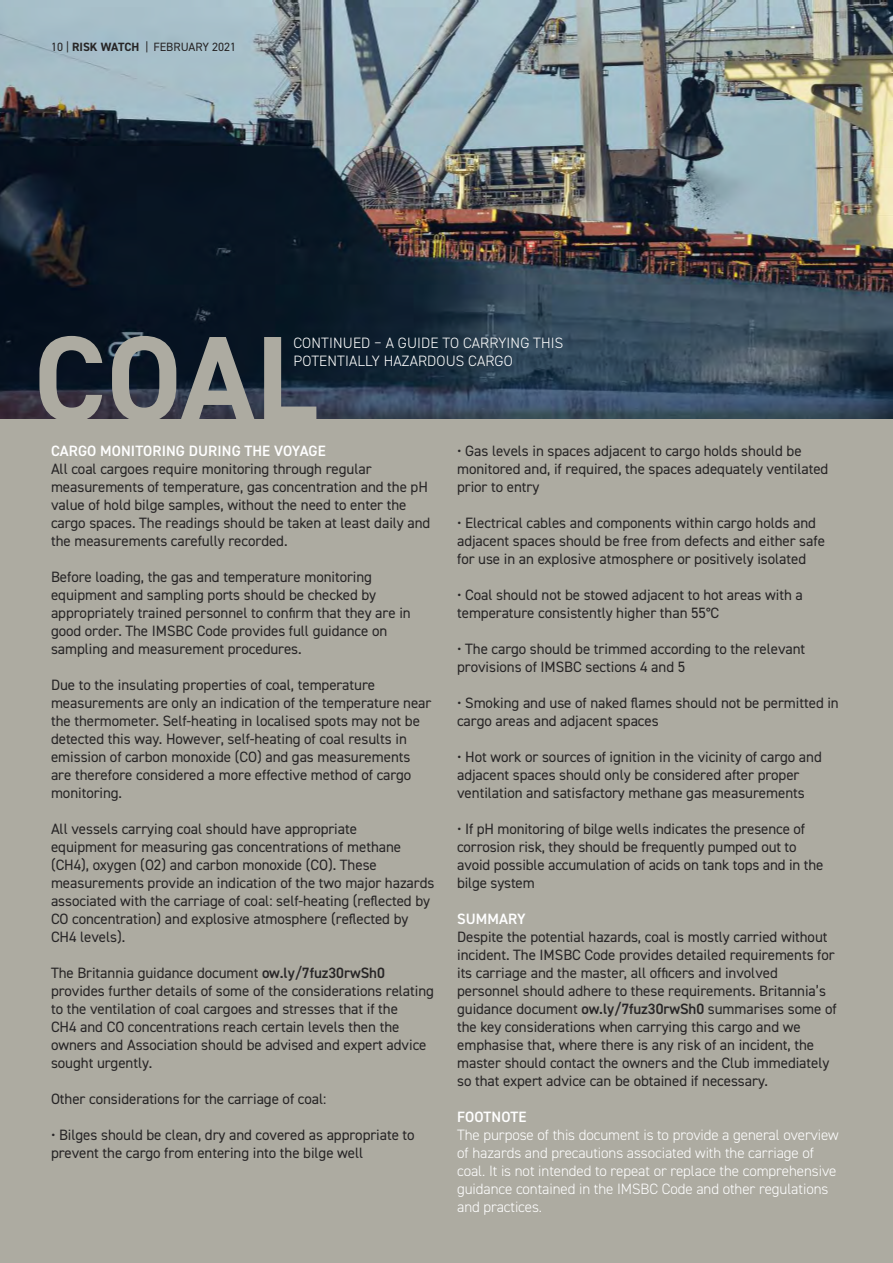
<style>
.page{position:relative;width:893px;height:1263px;background:#adaba1}
.page>*{position:absolute;margin:0;border:0;box-sizing:border-box;transform-origin:0 0}
.t1{font:700 121.5px "DIN2014";color:#adaba1}
.t2{font:15px/18px "DIN2014";letter-spacing:-.005em;color:#272526}
.t3{font:300 15px/18px "DIN2014";letter-spacing:-.005em;color:#fff}
.t4{font:600 15px "DIN2014";letter-spacing:.005em;color:#fff}
.t5{font:12px "DIN2014";color:#272526}
.s1{font-weight:700}
.s2{font-weight:600}
</style>
<div class="page">
<img style="left:0;top:0;width:893px;height:419px">
<p class="t5" style="left:51px;top:43px;width:187px">10 | <span class="s1">RISK WATCH</span> | feBruarY 2021</p>
<h1 class="t1" style="left:34px;top:337px;width:285px">CoAl</h1>
<p class="t4" style="left:51px;top:445px;width:276px">CARGO MONITORING DURING THE VOYAGE</p>
<p class="t2" style="left:51px;top:461px;width:381px">all coal cargoes require monitoring through regular measurements of temperature, gas concentration and the ph value of hold bilge samples, without the need to enter the cargo spaces. the readings should be taken at least daily and the measurements carefully recorded.</p>
<p class="t2" style="left:51px;top:569px;width:361px">Before loading, the gas and temperature monitoring equipment and sampling ports should be checked by appropriately trained personnel to confirm that they are in good order. the imSBc code provides full guidance on sampling and measurement procedures.</p>
<p class="t2" style="left:51px;top:677px;width:382px">due to the insulating properties of coal, temperature measurements are only an indication of the temperature near the thermometer. Self-heating in localised spots may not be detected this way. however, self-heating of coal results in emission of carbon monoxide (co) and gas measurements are therefore considered a more effective method of cargo monitoring.</p>
<p class="t2" style="left:51px;top:821px;width:385px">all vessels carrying coal should have appropriate<br>equipment for measuring gas concentrations of methane (ch4), oxygen (o2) and carbon monoxide (co). these measurements provide an indication of the two major hazards associated with the carriage of coal: self-heating (reflected by co concentration) and explosive atmosphere (reflected by ch4 levels).</p>
<p class="t2" style="left:51px;top:965px;width:385px">the Britannia guidance document <span class="s2">OW.LY/7FUZ30RWSH0 </span>provides further details of some of the considerations relating to the ventilation of coal cargoes and stresses that if the<br>ch4 and co concentrations reach certain levels then the owners and association should be advised and expert advice sought urgently.</p>
<p class="t2" style="left:51px;top:1091px;width:277px">other considerations for the carriage of coal:</p>
<p class="t2" style="left:51px;top:1127px;width:365px">• Bilges should be clean, dry and covered as appropriate to prevent the cargo from entering into the bilge well</p>
<p class="t3" style="left:293px;top:335px;width:271px">CONTINUED – A GUIDE TO CARRYING THIS<br>POTENTIALLY HAZARDOUS CARGO</p>
<p class="t2" style="left:457px;top:443px;width:373px">• gas levels in spaces adjacent to cargo holds should be monitored and, if required, the spaces adequately ventilated prior to entry</p>
<p class="t2" style="left:457px;top:515px;width:369px">• electrical cables and components within cargo holds and adjacent spaces should be free from defects and either safe for use in an explosive atmosphere or positively isolated</p>
<p class="t2" style="left:457px;top:587px;width:347px">• coal should not be stowed adjacent to hot areas with a temperature consistently higher than 55°c</p>
<p class="t2" style="left:457px;top:641px;width:350px">• the cargo should be trimmed according to the relevant provisions of imSBc sections 4 and 5</p>
<p class="t2" style="left:457px;top:695px;width:383px">• Smoking and use of naked flames should not be permitted in cargo areas and adjacent spaces</p>
<p class="t2" style="left:457px;top:749px;width:366px">• hot work or sources of ignition in the vicinity of cargo and adjacent spaces should only be considered after proper ventilation and satisfactory methane gas measurements</p>
<p class="t2" style="left:457px;top:821px;width:368px">• if ph monitoring of bilge wells indicates the presence of corrosion risk, they should be frequently pumped out to avoid possible accumulation of acids on tank tops and in the bilge system</p>
<p class="t4" style="left:457px;top:913px;width:70px">SUMMARY</p>
<p class="t2" style="left:457px;top:929px;width:381px">despite the potential hazards, coal is mostly carried without incident. the imSBc code provides detailed requirements for its carriage and the master, all officers and involved personnel should adhere to these requirements. Britannia’s guidance document <span class="s2">OW.LY/7FUZ30RWSH0</span> summarises some of the key considerations when carrying this cargo and we emphasise that, where there is any risk of an incident, the master should contact the owners and the club immediately so that expert advice can be obtained if necessary.</p>
<p class="t4" style="left:457px;top:1111px;width:71px">FOOTNOTE</p>
<p class="t3" style="left:457px;top:1127px;width:383px">The purpose of this document is to provide a general overview of hazards and precautions associated with the carriage of coal. It is not intended to repeat or replace the comprehensive guidance contained in the IMSBC Code and other regulations and practices.</p>
</div>
